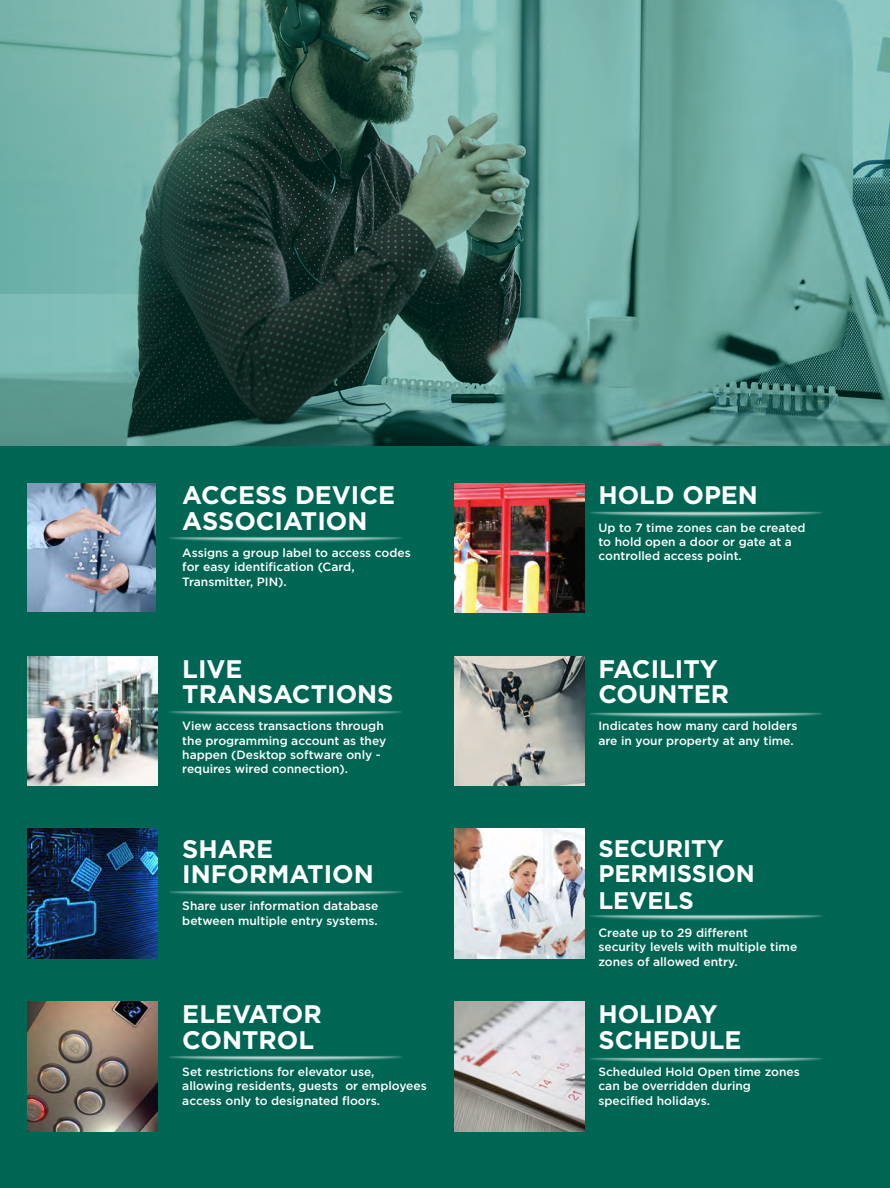
<style>
.page{position:relative;width:890px;height:1188px;background:#fff}
.page>*{position:absolute;margin:0;border:0;box-sizing:border-box;transform-origin:0 0}
.title{font:700 25.35px/25.3px "Gotham";color:#fff}
.title-2{font:700 24px/26.2px "Gotham";color:#fff}
.body_copy{font:500 12px/14.4px "Gotham";color:#fff}
</style>
<div class="page">
<div style="left:0;top:0;width:889px;height:1188px;background:#006654"></div>
<img style="left:298px;top:0;width:591px;height:446px">
<svg style="left:0;top:0;width:298px;height:294px"></svg>
<svg style="left:0;top:294px;width:298px;height:152px"></svg>
<img style="left:28px;top:656px;width:129px;height:130px">
<img style="left:454px;top:656px;width:130px;height:130px">
<img style="left:28px;top:483px;width:128px;height:128px">
<img style="left:454px;top:483px;width:130px;height:130px">
<img style="left:454px;top:1002px;width:130px;height:129px">
<img style="left:28px;top:1002px;width:129px;height:129px">
<img style="left:28px;top:829px;width:129px;height:129px">
<img style="left:454px;top:829px;width:130px;height:130px">
<img style="left:169px;top:1056px;width:233px;height:6px">
<img style="left:581px;top:1026px;width:241px;height:47px">
<img style="left:169px;top:891px;width:233px;height:6px">
<img style="left:169px;top:711px;width:233px;height:6px">
<img style="left:169px;top:537px;width:233px;height:6px">
<img style="left:581px;top:883px;width:241px;height:47px">
<img style="left:581px;top:681px;width:241px;height:47px">
<img style="left:581px;top:483px;width:241px;height:44px">
<p class="title" style="left:182px;top:482px;width:214px">ACCESS DEVICE</p>
<p class="title" style="left:182px;top:508px;width:187px">ASSOCIATION</p>
<p class="body_copy" style="left:182px;top:545px;width:230px">Assigns a group label to access codes for easy identification (Card,<br>Transmitter, PIN).</p>
<p class="title" style="left:182px;top:655px;width:213px">LIVE<br>TRANSACTIONS</p>
<p class="body_copy" style="left:182px;top:718px;width:205px">View access transactions through the programming account as they happen (Desktop software only - requires wired connection).</p>
<p class="title" style="left:182px;top:835px;width:193px">SHARE<br>INFORMATION</p>
<p class="body_copy" style="left:182px;top:898px;width:198px">Share user information database between multiple entry systems.</p>
<p class="title" style="left:182px;top:1001px;width:141px">ELEVATOR<br>CONTROL</p>
<p class="body_copy" style="left:182px;top:1064px;width:246px">Set restrictions for elevator use, allowing residents, guests or employees access only to designated floors.</p>
<p class="title" style="left:598px;top:482px;width:161px">HOLD OPEN</p>
<p class="body_copy" style="left:598px;top:520px;width:208px">Up to 7 time zones can be created to hold open a door or gate at a controlled access point.</p>
<p class="title" style="left:598px;top:655px;width:132px">FACILITY<br>COUNTER</p>
<p class="body_copy" style="left:598px;top:718px;width:200px">Indicates how many card holders are in your property at any time.</p>
<p class="title-2" style="left:598px;top:834px;width:158px">SECURITY<br>PERMISSION<br>LEVELS</p>
<p class="body_copy" style="left:598px;top:925px;width:200px">Create up to 29 different security levels with multiple time zones of allowed entry.</p>
<p class="title" style="left:598px;top:1001px;width:144px">HOLIDAY<br>SCHEDULE</p>
<p class="body_copy" style="left:598px;top:1064px;width:203px">Scheduled Hold Open time zones can be overridden during specified holidays.</p>
</div>
